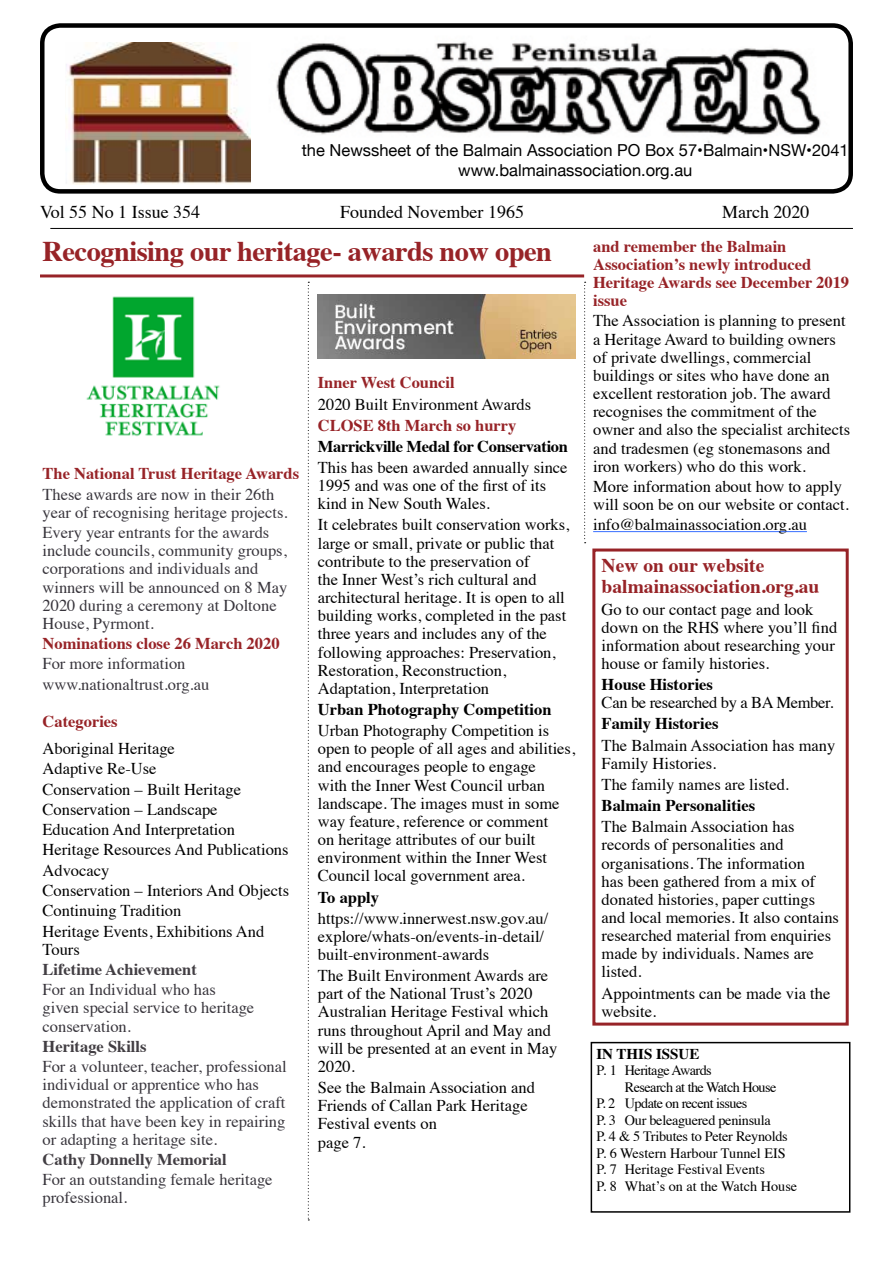
<style>
.page{position:relative;width:893px;height:1263px;background:#fff}
.page>*{position:absolute;margin:0;border:0;box-sizing:border-box;transform-origin:0 0}
.t1{font:700 28.5px "Times";letter-spacing:-.02em;color:#972327}
.t2{font:700 19.5px/21px "Times";color:#972327}
.t3{font:18px "Times";color:#000}
.t4{font:16.5px/18.1px "Times";color:#000}
.t5{font:16.5px/18.1px "Times";color:#38353c}
.t6{font:700 16.5px/18.1px "Times";color:#972327}
.t7{font:16.5px/19.8px "Helvetica Neue";color:#000;text-align:center}
.t8{font:700 16.5px "Times";color:#000}
.t9{font:700 16.5px "Times";color:#423e43}
.t10{font:700 16.5px "Times";letter-spacing:-.02em;color:#000}
.t11{font:16.5px "Times";letter-spacing:-.02em;color:#000}
.t12{font:700 15px "Times";color:#000}
.t13{font:14.25px "Times";color:#000}
.t14{font:14.25px "Times";letter-spacing:-.04em;color:#000}
.t15{font:14.25px "Times";letter-spacing:-.02em;color:#000}
</style>
<div class="page">
<img style="left:45px;top:28px;width:803px;height:159px">
<div style="left:40px;top:23px;width:813px;height:171px;border:4px solid #000;border-radius:18px"></div>
<img style="left:66px;top:43px;width:184px;height:142px">
<div style="left:591px;top:1042px;width:259px;height:171px;border:2px solid #000"></div>
<hr style="left:593px;top:531px;width:214px;height:1px;background:#386eff">
<img style="left:318px;top:294px;width:257px;height:65px">
<img style="left:86px;top:296px;width:134px;height:141px">
<hr style="left:50px;top:228px;width:803px;height:1px;background:#000">
<hr style="left:40px;top:274px;width:544px;height:3px;background:#972327">
<div style="left:592px;top:548px;width:257px;height:477px;border:3px solid #972327"></div>
<svg style="left:308px;top:282px;width:1px;height:938px"></svg>
<svg style="left:584px;top:282px;width:2px;height:261px"></svg>
<p class="t7" style="left:302px;top:141px;width:548px">the Newssheet of the Balmain Association PO Box 57•Balmain•NSW•2041 www.balmainassociation.org.au</p>
<p class="t3" style="left:40px;top:195px;width:162px">Vol 55 No 1 Issue 354</p>
<p class="t3" style="left:340px;top:195px;width:185px">Founded November 1965</p>
<p class="t3" style="left:722px;top:195px;width:89px">March 2020</p>
<h1 class="t1" style="left:43px;top:224px;width:511px">Recognising our heritage- awards now open</h1>
<p class="t6" style="left:43px;top:463px;width:258px">The National Trust Heritage Awards</p>
<p class="t5" style="left:43px;top:484px;width:247px">These awards are now in their 26th year of recognising heritage projects.</p>
<p class="t5" style="left:43px;top:522px;width:246px">Every year entrants for the awards include councils, community groups, corporations and individuals and winners will be announced on 8 May<br>2020 during a ceremony at Doltone<br>House, Pyrmont.</p>
<p class="t6" style="left:43px;top:633px;width:239px">Nominations close 26 March 2020</p>
<p class="t5" style="left:43px;top:652px;width:168px;line-height:20.2px">For more information www.nationaltrust.org.au</p>
<p class="t6" style="left:43px;top:710px;width:77px">Categories</p>
<p class="t4" style="left:43px;top:737px;width:248px;line-height:20.2px">Aboriginal Heritage<br>Adaptive Re-Use<br>Conservation – Built Heritage<br>Conservation – Landscape<br>Education And Interpretation<br>Heritage Resources And Publications<br>Advocacy<br>Conservation – Interiors And Objects<br>Continuing Tradition<br>Heritage Events, Exhibitions And</p>
<p class="t4" style="left:43px;top:939px;width:39px">Tours</p>
<p class="t9" style="left:43px;top:953px;width:156px">Lifetime Achievement</p>
<p class="t5" style="left:43px;top:979px;width:213px">For an Individual who has given special service to heritage conservation.</p>
<p class="t9" style="left:43px;top:1030px;width:106px">Heritage Skills</p>
<p class="t5" style="left:43px;top:1056px;width:246px">For a volunteer, teacher, professional individual or apprentice who has demonstrated the application of craft skills that have been key in repairing or adapting a heritage site.</p>
<p class="t9" style="left:43px;top:1143px;width:186px">Cathy Donnelly Memorial</p>
<p class="t5" style="left:43px;top:1169px;width:232px">For an outstanding female heritage professional.</p>
<p class="t6" style="left:318px;top:372px;width:138px">Inner West Council</p>
<p class="t4" style="left:318px;top:393px;width:215px">2020 Built Environment Awards</p>
<p class="t6" style="left:318px;top:414px;width:200px">CLOSE 8th March so hurry</p>
<p class="t10" style="left:318px;top:430px;width:252px">Marrickville Medal for Conservation</p>
<p class="t4" style="left:318px;top:457px;width:251px">This has been awarded annually since<br>1995 and was one of the first of its kind in New South Wales.</p>
<p class="t4" style="left:318px;top:514px;width:253px">It celebrates built conservation works, large or small, private or public that contribute to the preservation of<br>the Inner West’s rich cultural and architectural heritage. It is open to all building works, completed in the past three years and includes any of the following approaches: Preservation, Restoration, Reconstruction, Adaptation, Interpretation</p>
<p class="t8" style="left:318px;top:694px;width:235px">Urban Photography Competition</p>
<p class="t4" style="left:318px;top:720px;width:259px">Urban Photography Competition is open to people of all ages and abilities, and encourages people to engage<br>with the Inner West Council urban landscape. The images must in some way feature, reference or comment<br>on heritage attributes of our built environment within the Inner West Council local government area.</p>
<p class="t8" style="left:318px;top:881px;width:63px">To apply</p>
<p class="t4" style="left:318px;top:908px;width:232px">https://www.innerwest.nsw.gov.au/ explore/whats-on/events-in-detail/ built-environment-awards</p>
<p class="t4" style="left:318px;top:965px;width:241px">The Built Environment Awards are part of the National Trust’s 2020<br>Australian Heritage Festival which runs throughout April and May and will be presented at an event in May<br>2020.</p>
<p class="t4" style="left:318px;top:1077px;width:219px">See the Balmain Association and<br>Friends of Callan Park Heritage<br>Festival events on<br>page 7.</p>
<p class="t6" style="left:593px;top:235px;width:257px">and remember the Balmain<br>Association’s newly introduced<br>Heritage Awards see December 2019 issue</p>
<p class="t4" style="left:593px;top:310px;width:259px">The Association is planning to present a Heritage Award to building owners of private dwellings, commercial buildings or sites who have done an excellent restoration job. The award recognises the commitment of the owner and also the specialist architects and tradesmen (eg stonemasons and iron workers) who do this work.</p>
<p class="t4" style="left:593px;top:476px;width:257px">More information about how to apply will soon be on our website or contact.</p>
<p class="t4" style="left:593px;top:514px;width:215px">info@balmainassociation.org.au</p>
<p class="t2" style="left:602px;top:553px;width:219px">New on our website balmainassociation.org.au</p>
<p class="t4" style="left:602px;top:598px;width:237px">Go to our contact page and look down on the RHS where you’ll find information about researching your house or family histories.</p>
<p class="t8" style="left:602px;top:669px;width:113px">House Histories</p>
<p class="t11" style="left:602px;top:687px;width:233px">Can be researched by a BA Member.</p>
<p class="t8" style="left:602px;top:708px;width:118px">Family Histories</p>
<p class="t4" style="left:602px;top:735px;width:235px">The Balmain Association has many<br>Family Histories.</p>
<p class="t4" style="left:602px;top:774px;width:189px">The family names are listed.</p>
<p class="t8" style="left:602px;top:790px;width:155px">Balmain Personalities</p>
<p class="t4" style="left:602px;top:816px;width:239px">The Balmain Association has records of personalities and organisations. The information<br>has been gathered from a mix of donated histories, paper cuttings and local memories. It also contains researched material from enquiries made by individuals. Names are listed.</p>
<p class="t4" style="left:602px;top:982px;width:230px">Appointments can be made via the website.</p>
<p class="t12" style="left:596px;top:1039px;width:105px">IN THIS ISSUE</p>
<p class="t14" style="left:596px;top:1057px;width:117px">P. 1 Heritage Awards</p>
<p class="t14" style="left:625px;top:1074px;width:153px">Research at the Watch House</p>
<p class="t14" style="left:596px;top:1090px;width:152px">P. 2 Update on recent issues</p>
<p class="t15" style="left:596px;top:1107px;width:176px">P. 3 Our beleaguered peninsula</p>
<p class="t15" style="left:596px;top:1123px;width:193px">P. 4 &amp; 5 Tributes to Peter Reynolds</p>
<p class="t13" style="left:596px;top:1140px;width:191px">P. 6 Western Harbour Tunnel EIS</p>
<p class="t13" style="left:596px;top:1156px;width:170px">P. 7 Heritage Festival Events</p>
<p class="t13" style="left:596px;top:1173px;width:202px">P. 8 What’s on at the Watch House</p>
</div>
